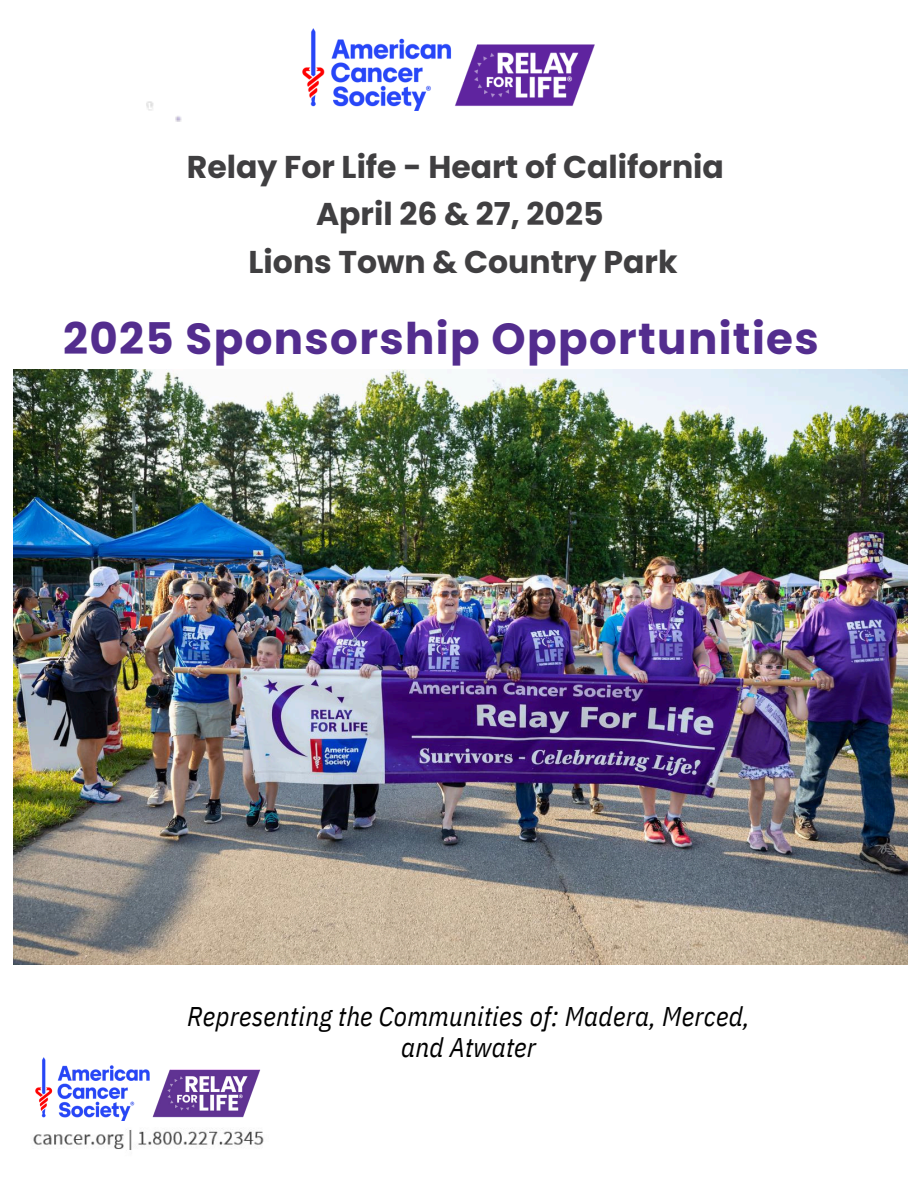
<style>
.page{position:relative;width:918px;height:1188px;background:#fff}
.page>*{position:absolute;margin:0;border:0;box-sizing:border-box;transform-origin:0 0}
.t1{font:700 43.65px "Poppins";letter-spacing:.03em;color:#532d8e}
.t2{font:700 31.5px/47.2px "Poppins";color:#403f41;text-align:center}
.t3{font:italic 27px/31.5px "IBM Plex Sans Cond";letter-spacing:.01em;color:#000;text-align:center}
</style>
<div class="page">
<svg style="left:146px;top:102px;width:7px;height:9px"></svg>
<svg style="left:176px;top:116px;width:5px;height:5px"></svg>
<img style="left:14px;top:370px;width:893px;height:595px">
<img style="left:303px;top:29px;width:292px;height:82px">
<img style="left:33px;top:1120px;width:231px;height:30px">
<img style="left:35px;top:1057px;width:225px;height:63px">
<p class="t2" style="left:187px;top:144px;width:538px">Relay For Life - Heart of California</p>
<p class="t2" style="left:249px;top:191px;width:430px">April 26 &amp; 27, 2025<br>Lions Town &amp; Country Park</p>
<p class="t1" style="left:63px;top:308px;width:757px">2025 Sponsorship Opportunities</p>
<p class="t3" style="left:187px;top:1000px;width:564px">Representing the Communities of: Madera, Merced, and Atwater</p>
</div>
